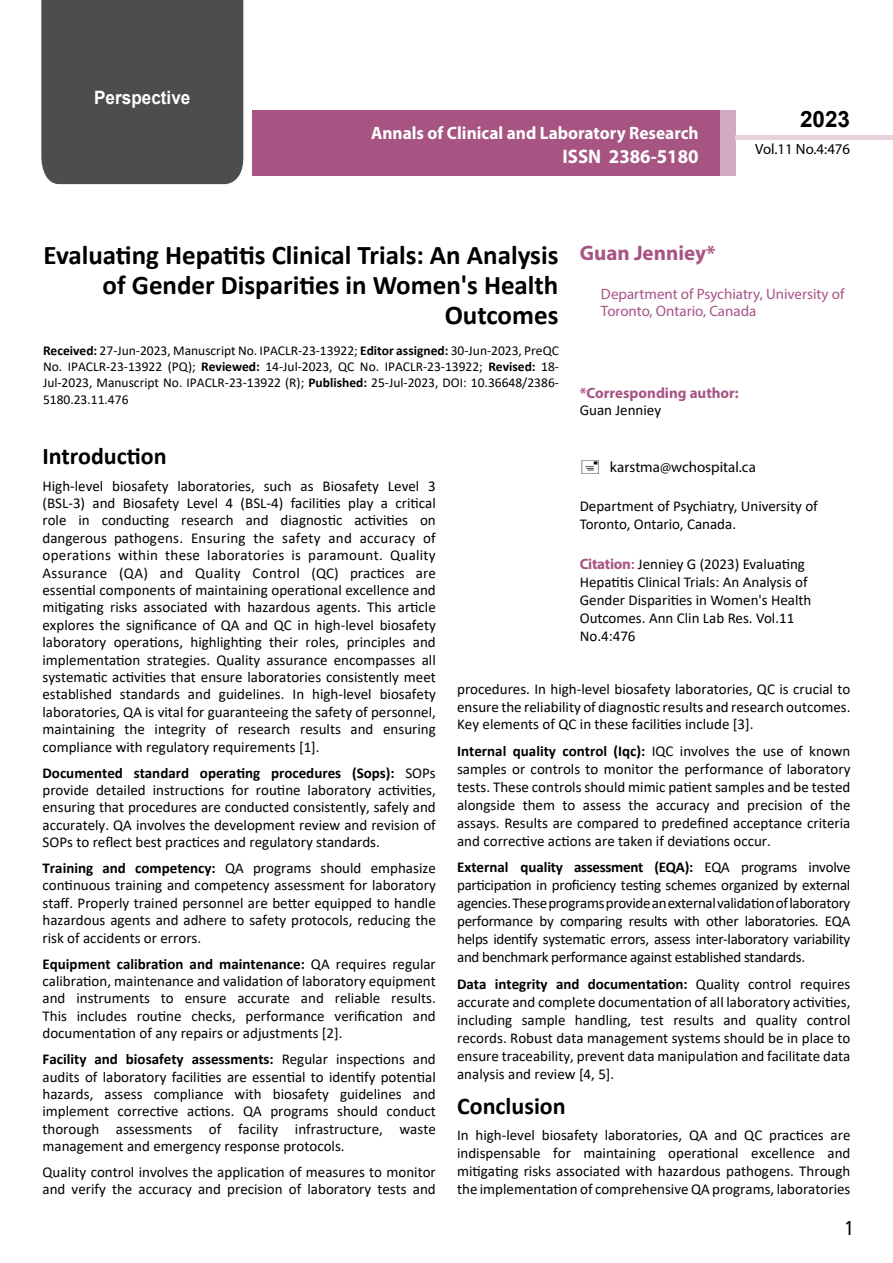
<style>
.page{position:relative;width:893px;height:1263px;background:#fff}
.page>*{position:absolute;margin:0;border:0;box-sizing:border-box;transform-origin:0 0}
.t1{font:700 27px/29.7px "Calibri";color:#000;text-align:right}
.t2{font:25.5px "Tunga";color:#000}
.t3{font:700 24px "Calibri";color:#000}
.t4{font:700 22.5px "Arial";color:#000}
.t5{font:700 21px "Myriad Pro";color:#a75483}
.t6{font:700 19.65px "Myriad Pro";color:#fff;scale:.96 1}
.t7{font:700 18.45px "Arial";color:#fff;scale:.93 1}
.t8{font:700 18px "Myriad Pro";color:#fff;scale:.96 1}
.t9{font:15px/17.4px "Calibri";color:#000;text-align:justify}
.t10{font:15px/17.4px "Myriad Pro";color:#a75483}
.t11{font:700 15px "Myriad Pro";color:#a75483}
.t12{font:15px "Myriad Pro";color:#000}
.t13{font:14.85px "Myriad Pro";color:#000}
.t14{font:13.5px/16.2px "Calibri";color:#000;text-align:justify}
.s1{font-weight:700}
.s2{font-family:"Myriad Pro";font-weight:700;color:#a75483}
.s3{font-weight:700;color:#a75483}
</style>
<div class="page">
<div style="left:252px;top:110px;width:469px;height:66px;background:#a75483"></div>
<div style="left:720px;top:110px;width:16px;height:66px;background:#d2aac1"></div>
<div style="left:41px;top:0;width:202px;height:184px;background:#4c4d4f"></div>
<div style="left:736px;top:135px;width:157px;height:5px;background:#e6d1dd"></div>
<p class="t7" style="left:94px;top:84px;width:105px">Perspective</p>
<p class="t8" style="left:371px;top:121px;width:343px">Annals of Clinical and Laboratory Research</p>
<h3 class="t6" style="left:563px;top:144px;width:143px">ISSN 2386-5180</h3>
<h3 class="t4" style="left:800px;top:104px;width:52px">2023</h3>
<p class="t13" style="left:755px;top:140px;width:96px">Vol.11 No.4:476</p>
<h1 class="t1" style="left:44px;top:240px;width:516px">Evaluating Hepatitis Clinical Trials: An Analysis of Gender Disparities in Women's Health<br>Outcomes</h1>
<p class="t14" style="left:43px;top:342px;width:517px"><span class="s1">Received:</span> 27-Jun-2023, Manuscript No. IPACLR-23-13922; <span class="s1">Editor assigned:</span> 30-Jun-2023, PreQC No. IPACLR-23-13922 (PQ); <span class="s1">Reviewed:</span> 14-Jul-2023, QC No. IPACLR-23-13922; <span class="s1">Revised:</span> 18- Jul-2023, Manuscript No. IPACLR-23-13922 (R); <span class="s1">Published:</span> 25-Jul-2023, DOI: 10.36648/2386- 5180.23.11.476</p>
<h3 class="t5" style="left:580px;top:239px;width:137px">Guan Jenniey*</h3>
<p class="t10" style="left:601px;top:285px;width:245px">Department of Psychiatry, University of<br>Toronto, Ontario, Canada</p>
<p class="t11" style="left:580px;top:383px;width:161px">*Corresponding author:</p>
<p class="t9" style="left:580px;top:401px;width:83px">Guan Jenniey</p>
<h3 class="t3" style="left:43px;top:439px;width:126px">Introduction</h3>
<p class="t9" style="left:43px;top:477px;width:395px">High-level biosafety laboratories, such as Biosafety Level 3 (BSL-3) and Biosafety Level 4 (BSL-4) facilities play a critical role in conducting research and diagnostic activities on dangerous pathogens. Ensuring the safety and accuracy of operations within these laboratories is paramount. Quality Assurance (QA) and Quality Control (QC) practices are essential components of maintaining operational excellence and mitigating risks associated with hazardous agents. This article explores the significance of QA and QC in high-level biosafety laboratory operations, highlighting their roles, principles and implementation strategies. Quality assurance encompasses all systematic activities that ensure laboratories consistently meet established standards and guidelines. In high-level biosafety laboratories, QA is vital for guaranteeing the safety of personnel, maintaining the integrity of research results and ensuring compliance with regulatory requirements [1].</p>
<p class="t9" style="left:43px;top:763px;width:395px"><span class="s1">Documented standard operating procedures (Sops):</span> SOPs provide detailed instructions for routine laboratory activities, ensuring that procedures are conducted consistently, safely and accurately. QA involves the development review and revision of SOPs to reflect best practices and regulatory standards.</p>
<p class="t9" style="left:43px;top:859px;width:395px"><span class="s1">Training and competency:</span> QA programs should emphasize continuous training and competency assessment for laboratory staff. Properly trained personnel are better equipped to handle hazardous agents and adhere to safety protocols, reducing the risk of accidents or errors.</p>
<p class="t9" style="left:43px;top:954px;width:395px"><span class="s1">Equipment calibration and maintenance:</span> QA requires regular calibration, maintenance and validation of laboratory equipment and instruments to ensure accurate and reliable results.<br>This includes routine checks, performance verification and documentation of any repairs or adjustments [2].</p>
<p class="t9" style="left:43px;top:1050px;width:395px"><span class="s1">Facility and biosafety assessments:</span> Regular inspections and audits of laboratory facilities are essential to identify potential hazards, assess compliance with biosafety guidelines and implement corrective actions. QA programs should conduct thorough assessments of facility infrastructure, waste management and emergency response protocols.</p>
<p class="t9" style="left:43px;top:1163px;width:395px">Quality control involves the application of measures to monitor and verify the accuracy and precision of laboratory tests and</p>
<p class="t12" style="left:610px;top:458px;width:147px">karstma@wchospital.ca</p>
<p class="t9" style="left:580px;top:497px;width:240px;line-height:18px">Department of Psychiatry, University of<br>Toronto, Ontario, Canada.</p>
<p class="t9" style="left:580px;top:554px;width:233px;line-height:18px;text-align:left"><span class="s2">Citation</span><span class="s3">:</span> Jenniey G (2023) Evaluating<br>Hepatitis Clinical Trials: An Analysis of<br>Gender Disparities in Women's Health<br>Outcomes. Ann Clin Lab Res. Vol.11<br>No.4:476</p>
<p class="t9" style="left:457px;top:680px;width:395px">procedures. In high-level biosafety laboratories, QC is crucial to ensure the reliability of diagnostic results and research outcomes.<br>Key elements of QC in these facilities include [3].</p>
<p class="t9" style="left:457px;top:741px;width:395px;line-height:18px"><span class="s1">Internal quality control (Iqc):</span> IQC involves the use of known samples or controls to monitor the performance of laboratory tests. These controls should mimic patient samples and be tested alongside them to assess the accuracy and precision of the assays. Results are compared to predefined acceptance criteria and corrective actions are taken if deviations occur.</p>
<p class="t9" style="left:457px;top:858px;width:395px;line-height:18px"><span class="s1">External quality assessment (EQA):</span> EQA programs involve participation in proficiency testing schemes organized by external agencies. These programs provide an external validation of laboratory performance by comparing results with other laboratories. EQA helps identify systematic errors, assess inter-laboratory variability and benchmark performance against established standards.</p>
<p class="t9" style="left:457px;top:974px;width:395px;line-height:18px"><span class="s1">Data integrity and documentation:</span> Quality control requires accurate and complete documentation of all laboratory activities, including sample handling, test results and quality control records. Robust data management systems should be in place to ensure traceability, prevent data manipulation and facilitate data analysis and review [4, 5].</p>
<h3 class="t3" style="left:457px;top:1089px;width:110px">Conclusion</h3>
<p class="t9" style="left:457px;top:1126px;width:395px;line-height:18px">In high-level biosafety laboratories, QA and QC practices are indispensable for maintaining operational excellence and mitigating risks associated with hazardous pathogens. Through the implementation of comprehensive QA programs, laboratories</p>
<h2 class="t2" style="left:845px;top:1211px;width:9px">1</h2>
</div>
